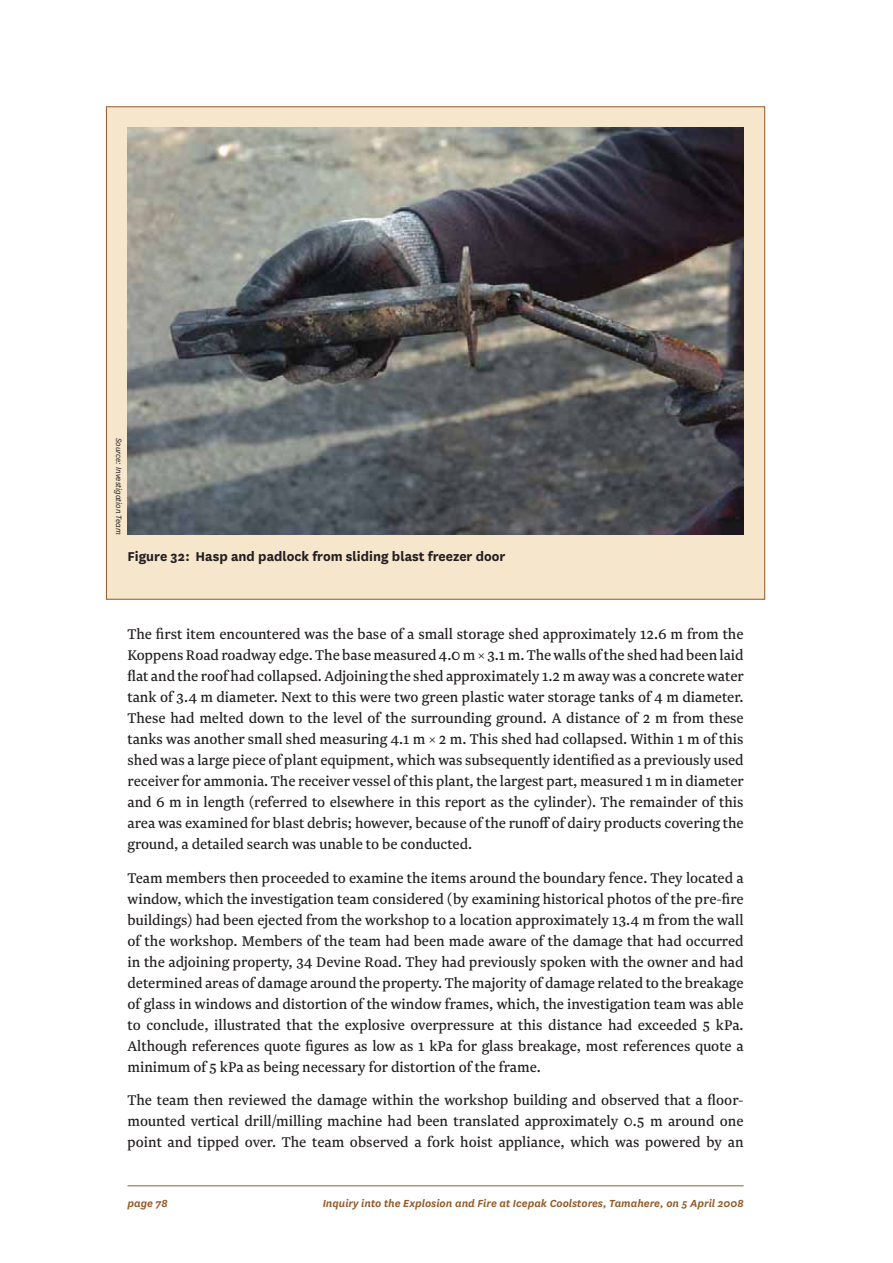
<style>
.page{position:relative;width:893px;height:1263px;background:#fff}
.page>*{position:absolute;margin:0;border:0;box-sizing:border-box;transform-origin:0 0}
.t1{font:16.5px/21px "Newzald";color:#231f20;text-align:justify}
.t2{font:700 15px "National";color:#231f20}
.t3{font:italic 600 12px "National";color:#945a26}
.t4{font:italic 9px "National";color:#231f20}
</style>
<div class="page">
<hr style="left:127px;top:1185px;width:617px;height:1px;background:#945a26">
<div style="left:106px;top:107px;width:659px;height:492px;background:#f5e6cc"></div>
<img style="left:127px;top:128px;width:617px;height:406px">
<p class="t4" style="left:122px;top:438px;width:98px;rotate:90deg">Source: Investigation Team</p>
<p class="t2" style="left:127px;top:551px;width:379px">Figure 32: Hasp and padlock from sliding blast freezer door</p>
<p class="t1" style="left:127px;top:624px;width:618px">The first item encountered was the base of a small storage shed approximately 12.6 m from the Koppens Road roadway edge. The base measured 4.0 m × 3.1 m. The walls of the shed had been laid flat and the roof had collapsed. Adjoining the shed approximately 1.2 m away was a concrete water tank of 3.4 m diameter. Next to this were two green plastic water storage tanks of 4 m diameter.<br>These had melted down to the level of the surrounding ground. A distance of 2 m from these tanks was another small shed measuring 4.1 m × 2 m. This shed had collapsed. Within 1 m of this shed was a large piece of plant equipment, which was subsequently identified as a previously used receiver for ammonia. The receiver vessel of this plant, the largest part, measured 1 m in diameter and 6 m in length (referred to elsewhere in this report as the cylinder). The remainder of this area was examined for blast debris; however, because of the runoff of dairy products covering the ground, a detailed search was unable to be conducted.</p>
<p class="t1" style="left:127px;top:868px;width:618px">Team members then proceeded to examine the items around the boundary fence. They located a window, which the investigation team considered (by examining historical photos of the pre-fire buildings) had been ejected from the workshop to a location approximately 13.4 m from the wall of the workshop. Members of the team had been made aware of the damage that had occurred in the adjoining property, 34 Devine Road. They had previously spoken with the owner and had determined areas of damage around the property. The majority of damage related to the breakage of glass in windows and distortion of the window frames, which, the investigation team was able to conclude, illustrated that the explosive overpressure at this distance had exceeded 5 kPa.<br>Although references quote figures as low as 1 kPa for glass breakage, most references quote a minimum of 5 kPa as being necessary for distortion of the frame.</p>
<p class="t1" style="left:127px;top:1091px;width:618px">The team then reviewed the damage within the workshop building and observed that a floor&shy;mounted vertical drill/milling machine had been translated approximately 0.5 m around one point and tipped over. The team observed a fork hoist appliance, which was powered by an</p>
<p class="t3" style="left:127px;top:1199px;width:42px">page 78</p>
<p class="t3" style="left:323px;top:1199px;width:422px">Inquiry into the Explosion and Fire at Icepak Coolstores, Tamahere, on 5 April 2008</p>
</div>
